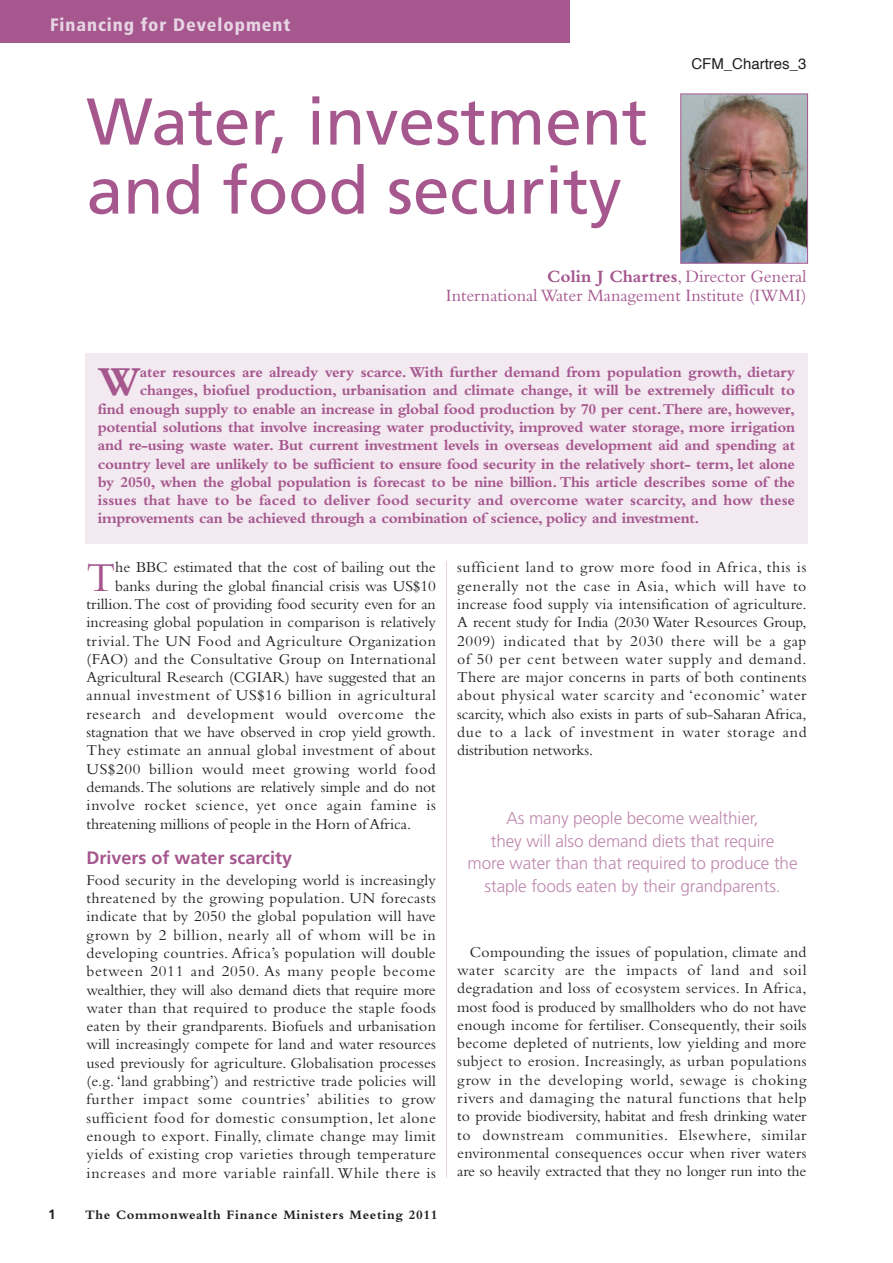
<style>
.page{position:relative;width:893px;height:1263px;background:#fff}
.page>*{position:absolute;margin:0;border:0;box-sizing:border-box;transform-origin:0 0}
.t1{font:66px/69px "Frutiger";color:#a5578e}
.t2{font:42.9px "Bembo";color:#a5578e}
.t3{font:700 42.9px "Bembo";color:#a5578e}
.t4{font:18px/18.6px "Bembo";color:#a5578e;text-align:right}
.t5{font:900 condensed 18px "Frutiger";letter-spacing:.05em;color:#e7d4e3}
.t6{font:700 18px "Frutiger";color:#a5578e}
.t7{font:300 17.1px/22.5px "Frutiger";letter-spacing:-.005em;color:#be88af;text-align:center}
.t8{font:15.75px/18.3px "Bembo";letter-spacing:.005em;color:#231f20;text-align:justify}
.t9{font:700 15.75px "Bembo";letter-spacing:-.02em;color:#a5578e}
.t10{font:15.75px "Bembo";letter-spacing:.045em;color:#231f20}
.t11{font:15.75px "Bembo";letter-spacing:.03em;color:#231f20}
.t12{font:700 15.75px "Bembo";color:#a5578e}
.t13{font:15px "Helvetica";color:#231f20}
.t14{font:700 13.5px "Bembo";letter-spacing:.05em;color:#231f20}
.t15{font:700 13.5px "Frutiger";color:#231f20}
.s1{font-weight:700}
</style>
<div class="page">
<div style="left:0;top:0;width:570px;height:43px;background:#a5578e"></div>
<hr style="left:446px;top:561px;width:1px;height:617px;background:#e7d4e3">
<img style="left:682px;top:96px;width:124px;height:166px">
<div style="left:680px;top:94px;width:128px;height:170px;border:1px solid #a5578e"></div>
<div style="left:85px;top:354px;width:723px;height:190px;background:#f3e9f0"></div>
<p class="t5" style="left:50px;top:18px;width:242px">Financing for Development</p>
<h1 class="t1" style="left:87px;top:92px;width:563px">Water, investment and food security</h1>
<p class="t13" style="left:691px;top:57px;width:116px">CFM_Chartres_3</p>
<p class="t4" style="left:446px;top:269px;width:362px"><span class="s1">Colin J Chartres</span>, Director General<br>InternationalWater Management Institute (IWMI)</p>
<h2 class="t3" style="left:98px;top:367px;width:44px">W</h2>
<p class="t9" style="left:140px;top:367px;width:657px">ater resources are already very scarce. With further demand from population growth, dietary</p>
<p class="t9" style="left:140px;top:385px;width:657px">changes, biofuel production, urbanisation and climate change, it will be extremely difficult to</p>
<p class="t9" style="left:98px;top:403px;width:699px">find enough supply to enable an increase in global food production by 70 per cent.There are, however,</p>
<p class="t9" style="left:98px;top:421px;width:699px">potential solutions that involve increasing water productivity, improved water storage, more irrigation</p>
<p class="t9" style="left:98px;top:440px;width:699px">and re-using waste water. But current investment levels in overseas development aid and spending at</p>
<p class="t9" style="left:98px;top:458px;width:699px">country level are unlikely to be sufficient to ensure food security in the relatively short- term, let alone</p>
<p class="t9" style="left:98px;top:476px;width:699px">by 2050, when the global population is forecast to be nine billion. This article describes some of the</p>
<p class="t12" style="left:98px;top:495px;width:699px">issues that have to be faced to deliver food security and overcome water scarcity, and how these</p>
<p class="t9" style="left:98px;top:513px;width:603px">improvements can be achieved through a combination of science, policy and investment.</p>
<h2 class="t2" style="left:87px;top:562px;width:31px">T</h2>
<p class="t8" style="left:115px;top:560px;width:322px">he BBC estimated that the cost of bailing out the</p>
<p class="t8" style="left:115px;top:578px;width:322px">banks during the global financial crisis was US$10</p>
<p class="t8" style="left:87px;top:596px;width:351px">trillion.The cost of providing food security even for an</p>
<p class="t8" style="left:87px;top:615px;width:351px">increasing global population in comparison is relatively</p>
<p class="t11" style="left:87px;top:635px;width:351px">trivial.The UN Food and Agriculture Organization</p>
<p class="t11" style="left:87px;top:653px;width:351px">(FAO) and the Consultative Group on International</p>
<p class="t8" style="left:87px;top:670px;width:351px">Agricultural Research (CGIAR) have suggested that an</p>
<p class="t10" style="left:87px;top:690px;width:351px">annual investment of US$16 billion in agricultural</p>
<p class="t10" style="left:87px;top:708px;width:351px">research and development would overcome the</p>
<p class="t8" style="left:87px;top:724px;width:351px">stagnation that we have observed in crop yield growth.</p>
<p class="t11" style="left:87px;top:745px;width:351px">They estimate an annual global investment of about</p>
<p class="t10" style="left:87px;top:763px;width:351px">US$200 billion would meet growing world food</p>
<p class="t8" style="left:87px;top:779px;width:351px">demands.The solutions are relatively simple and do not</p>
<p class="t10" style="left:87px;top:800px;width:351px">involve rocket science, yet once again famine is</p>
<p class="t8" style="left:87px;top:816px;width:326px">threatening millions of people in the Horn of Africa.</p>
<p class="t6" style="left:87px;top:851px;width:207px">Drivers of water scarcity</p>
<p class="t8" style="left:87px;top:872px;width:351px">Food security in the developing world is increasingly threatened by the growing population. UN forecasts indicate that by 2050 the global population will have grown by 2 billion, nearly all of whom will be in developing countries. Africa’s population will double between 2011 and 2050. As many people become wealthier, they will also demand diets that require more water than that required to produce the staple foods eaten by their grandparents. Biofuels and urbanisation will increasingly compete for land and water resources used previously for agriculture. Globalisation processes (e.g. ‘land grabbing’) and restrictive trade policies will further impact some countries’ abilities to grow sufficient food for domestic consumption, let alone enough to export. Finally, climate change may limit yields of existing crop varieties through temperature increases and more variable rainfall. While there is</p>
<p class="t15" style="left:48px;top:1209px;width:9px">1</p>
<p class="t14" style="left:85px;top:1210px;width:354px">The Commonwealth Finance Ministers Meeting 2011</p>
<p class="t8" style="left:457px;top:560px;width:351px">sufficient land to grow more food in Africa, this is generally not the case in Asia, which will have to increase food supply via intensification of agriculture.<br>A recent study for India (2030 Water Resources Group, 2009) indicated that by 2030 there will be a gap of 50 per cent between water supply and demand.<br>There are major concerns in parts of both continents about physical water scarcity and ‘economic’ water scarcity, which also exists in parts of sub-Saharan Africa, due to a lack of investment in water storage and distribution networks.</p>
<p class="t7" style="left:468px;top:808px;width:332px">As many people become wealthier,<br>they will also demand diets that require<br>more water than that required to produce the staple foods eaten by their grandparents.</p>
<p class="t8" style="left:457px;top:944px;width:351px;text-indent:13px">Compounding the issues of population, climate and water scarcity are the impacts of land and soil degradation and loss of ecosystem services. In Africa, most food is produced by smallholders who do not have enough income for fertiliser. Consequently, their soils become depleted of nutrients, low yielding and more subject to erosion. Increasingly, as urban populations grow in the developing world, sewage is choking rivers and damaging the natural functions that help to provide biodiversity, habitat and fresh drinking water to downstream communities. Elsewhere, similar environmental consequences occur when river waters are so heavily extracted that they no longer run into the</p>
</div>
